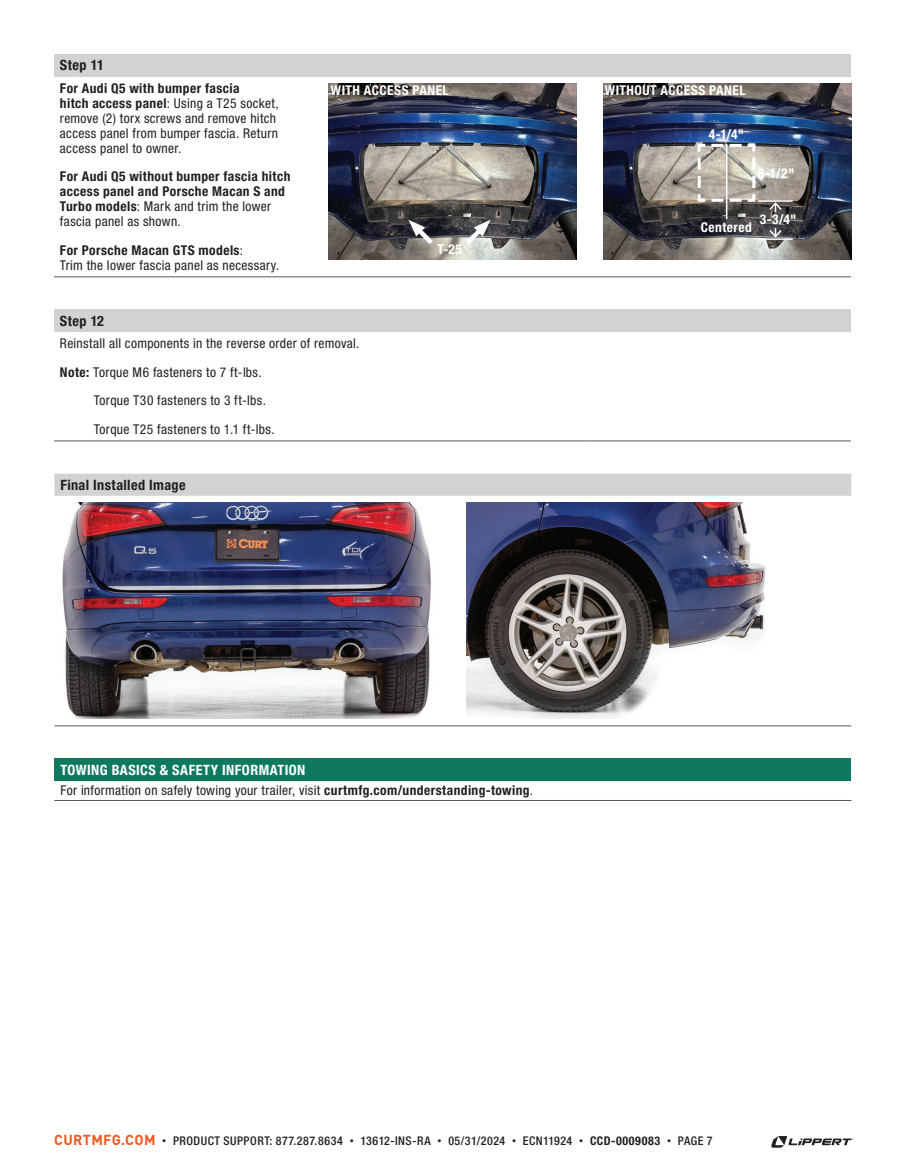
<style>
.page{position:relative;width:905px;height:1175px;background:#fff}
.page>*{position:absolute;margin:0;border:0;box-sizing:border-box;transform-origin:0 0}
.t1{font:700 condensed 14.25px "Helvetica Neue LT Std";letter-spacing:.03em;color:#231f20}
.t2{font:700 condensed 14.25px "Helvetica Neue LT Std";letter-spacing:.03em;color:#fff}
.t3{font:condensed 13.5px/15px "Helvetica Neue LT Std";letter-spacing:.025em;color:#231f20}
.t4{font:700 condensed 13.5px/15px "Helvetica Neue LT Std";letter-spacing:.03em;color:#231f20}
.t5{font:700 condensed 13.5px "Helvetica Neue LT Std";letter-spacing:.035em;color:#fff}
.t6{font:500 condensed 12px "Helvetica Neue LT Std";letter-spacing:.04em;color:#231f20}
.s1{font-weight:700}
.s2{font-weight:400}
.s3{font-family:"DINOT";font-weight:700;font-stretch:normal;font-size:14.25px;color:#f15921}
.s4{font-family:"DINOT";font-weight:400;font-stretch:normal;font-size:9px}
</style>
<div class="page">
<svg style="left:771px;top:1136px;width:82px;height:11px"></svg>
<div style="left:54px;top:54px;width:796px;height:22px;background:#d1d2d4"></div>
<hr style="left:54px;top:276px;width:266px;height:1px;background:#57585a">
<hr style="left:320px;top:276px;width:265px;height:1px;background:#57585a">
<hr style="left:585px;top:276px;width:265px;height:1px;background:#57585a">
<img style="left:329px;top:83px;width:247px;height:177px">
<img style="left:603px;top:83px;width:248px;height:177px">
<div style="left:54px;top:310px;width:796px;height:22px;background:#d1d2d4"></div>
<hr style="left:585px;top:440px;width:265px;height:1px;background:#57585a">
<hr style="left:54px;top:440px;width:531px;height:1px;background:#57585a">
<svg style="left:696px;top:142px;width:60px;height:61px;background:#bdb8ad"></svg>
<div style="left:54px;top:758px;width:797px;height:22px;background:#0e795f"></div>
<hr style="left:54px;top:800px;width:797px;height:1px;background:#57585a">
<div style="left:54px;top:474px;width:797px;height:22px;background:#d1d2d4"></div>
<hr style="left:54px;top:725px;width:399px;height:1px;background:#57585a">
<hr style="left:453px;top:725px;width:398px;height:1px;background:#57585a">
<img style="left:62px;top:503px;width:369px;height:216px">
<img style="left:466px;top:503px;width:300px;height:216px">
<hr style="left:726px;top:144px;width:1px;height:75px;background:#fff">
<hr style="left:758px;top:200px;width:34px;height:2px;background:#fff">
<hr style="left:758px;top:238px;width:34px;height:2px;background:#fff">
<svg style="left:767px;top:201px;width:16px;height:11px"></svg>
<svg style="left:767px;top:228px;width:16px;height:11px"></svg>
<svg style="left:408px;top:220px;width:29px;height:29px"></svg>
<svg style="left:461px;top:220px;width:29px;height:29px"></svg>
<p class="t1" style="left:60px;top:56px;width:45px">Step 11</p>
<p class="t3" style="left:60px;top:80px;width:220px"><span class="s1">For Audi Q5 with bumper fascia<br>hitch access panel</span>: Using a T25 socket, remove (2) torx screws and remove hitch access panel from bumper fascia. Return access panel to owner.</p>
<p class="t4" style="left:60px;top:169px;width:232px">For Audi Q5 without bumper fascia hitch access panel and Porsche Macan S and Turbo models<span class="s2">: Mark and trim the lower fascia panel as shown.</span></p>
<p class="t3" style="left:60px;top:242px;width:221px"><span class="s1">For Porsche Macan GTS models</span>:<br>Trim the lower fascia panel as necessary.</p>
<p class="t5" style="left:331px;top:82px;width:119px">WITH ACCESS PANEL</p>
<p class="t5" style="left:605px;top:82px;width:142px">WITHOUT ACCESS PANEL</p>
<p class="t5" style="left:709px;top:126px;width:37px">4-1/4"</p>
<p class="t5" style="left:758px;top:165px;width:37px">6-1/2"</p>
<p class="t5" style="left:437px;top:241px;width:26px">T-25</p>
<p class="t5" style="left:701px;top:219px;width:53px">Centered</p>
<p class="t5" style="left:759px;top:211px;width:38px">3-3/4"</p>
<p class="t1" style="left:60px;top:312px;width:46px">Step 12</p>
<p class="t3" style="left:60px;top:336px;width:301px">Reinstall all components in the reverse order of removal.</p>
<p class="t3" style="left:60px;top:364px;width:203px"><span class="s1">Note:</span> Torque M6 fasteners to 7 ft-lbs.</p>
<p class="t3" style="left:94px;top:393px;width:174px">Torque T30 fasteners to 3 ft-lbs.</p>
<p class="t3" style="left:94px;top:421px;width:182px">Torque T25 fasteners to 1.1 ft-lbs.</p>
<p class="t1" style="left:60px;top:476px;width:127px">Final Installed Image</p>
<p class="t2" style="left:60px;top:761px;width:246px">TOWING BASICS &amp; SAFETY INFORMATION</p>
<p class="t3" style="left:60px;top:782px;width:474px">For information on safely towing your trailer, visit <span class="s1">curtmfg.com/understanding-towing</span>.</p>
<p class="t6" style="left:54px;top:1133px;width:660px"><span class="s3">CURTMFG.COM</span> <span class="s4">•</span> PRODUCT SUPPORT: 877.287.8634 <span class="s4">•</span> 13612-INS-RA <span class="s4">•</span> 05/31/2024 <span class="s4">•</span> ECN11924 <span class="s4">•</span> <span class="s1">CCD-0009083</span> <span class="s4">•</span> PAGE 7</p>
</div>
